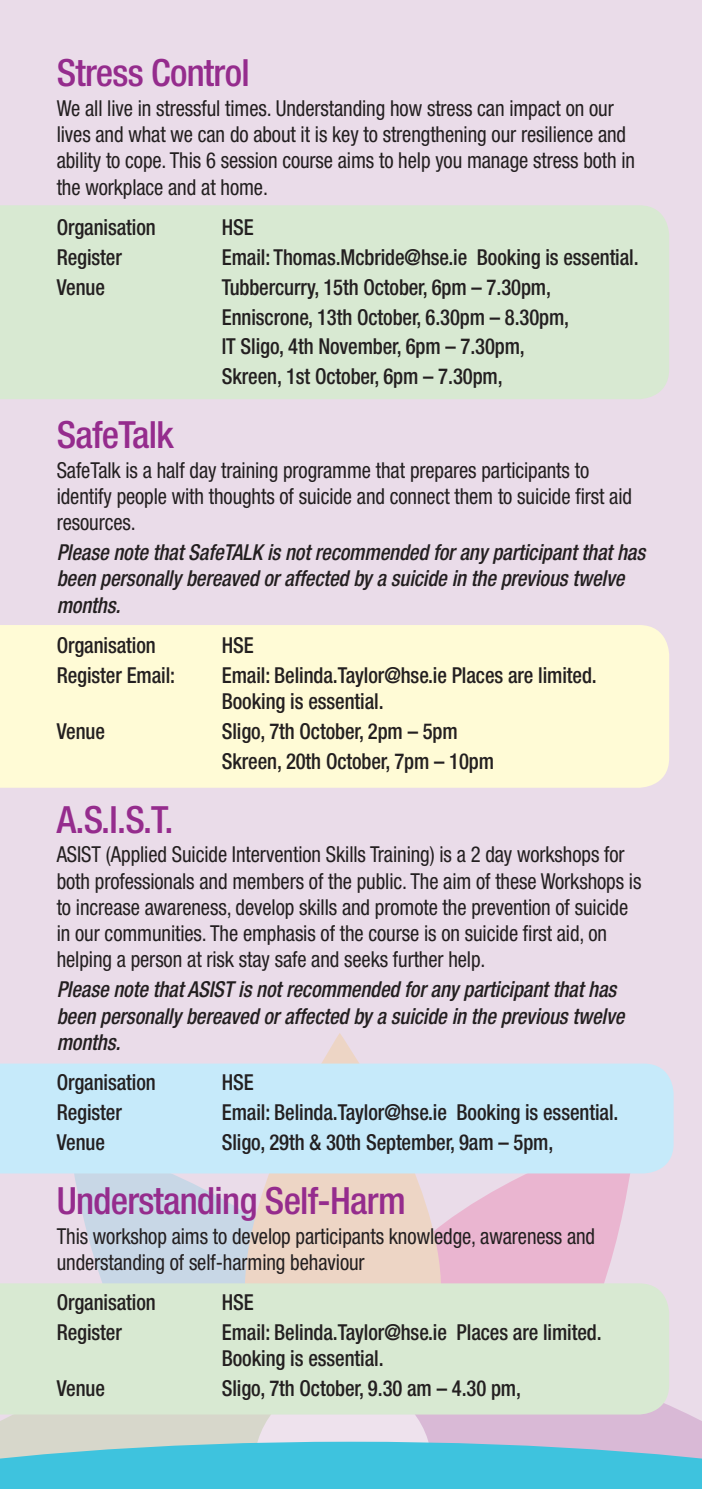
<style>
.page{position:relative;width:702px;height:1489px;background:#fff}
.page>*{position:absolute;margin:0;border:0;box-sizing:border-box;transform-origin:0 0}
.t1{font:500 condensed 37.5px "Helvetica Neue";letter-spacing:-.02em;color:#952c8d}
.t2{font:condensed 22px/26.2px "Helvetica Neue";letter-spacing:-.005em;color:#231f20;scale:.94 1}
.t3{font:500 condensed 22px/29.8px "Helvetica Neue";letter-spacing:-.005em;color:#231f20;scale:.94 1}
.t4{font:italic 500 condensed 22px/26.2px "Helvetica Neue";letter-spacing:-.005em;color:#231f20;scale:.94 1}
</style>
<div class="page">
<div style="left:0;top:0;width:702px;height:1488px;background:#eadce9"></div>
<svg style="left:68px;top:1173px;width:173px;height:110px;fill:#c8d7e6"></svg>
<svg style="left:442px;top:1173px;width:193px;height:110px;fill:#eab5d0"></svg>
<svg style="left:241px;top:1033px;width:201px;height:250px;fill:#edd5c5"></svg>
<svg style="left:0;top:1405px;width:702px;height:83px;background:#85c7da"></svg>
<div style="left:0;top:205px;width:669px;height:194px;background:#d8e9d2"></div>
<div style="left:0;top:1283px;width:669px;height:131px;background:#d8e9d2"></div>
<div style="left:0;top:625px;width:669px;height:162px;background:#fffbd6"></div>
<div style="left:0;top:1063px;width:673px;height:110px;background:#c6eafa"></div>
<h1 class="t1" style="left:57px;top:50px;width:194px">Stress Control</h1>
<p class="t2" style="left:57px;top:95px;width:617px">We all live in stressful times. Understanding how stress can impact on our lives and what we can do about it is key to strengthening our resilience and ability to cope. This 6 session course aims to help you manage stress both in the workplace and at home.</p>
<p class="t3" style="left:57px;top:212px;width:107px">Organisation</p>
<p class="t3" style="left:222px;top:212px;width:36px">HSE</p>
<p class="t3" style="left:57px;top:242px;width:71px">Register</p>
<p class="t3" style="left:222px;top:242px;width:445px">Email: Thomas.Mcbride@hse.ie Booking is essential.</p>
<p class="t3" style="left:57px;top:272px;width:53px">Venue</p>
<p class="t3" style="left:222px;top:272px;width:371px">Tubbercurry, 15th October, 6pm – 7.30pm, Enniscrone, 13th October, 6.30pm – 8.30pm, IT Sligo, 4th November, 6pm – 7.30pm, Skreen, 1st October, 6pm – 7.30pm,</p>
<h1 class="t1" style="left:57px;top:412px;width:118px">SafeTalk</h1>
<p class="t2" style="left:57px;top:457px;width:613px">SafeTalk is a half day training programme that prepares participants to identify people with thoughts of suicide and connect them to suicide first aid resources.</p>
<p class="t4" style="left:57px;top:539px;width:627px">Please note that SafeTALK is not recommended for any participant that has been personally bereaved or affected by a suicide in the previous twelve months.</p>
<p class="t3" style="left:57px;top:630px;width:107px">Organisation</p>
<p class="t3" style="left:222px;top:630px;width:36px">HSE</p>
<p class="t3" style="left:57px;top:660px;width:127px">Register Email:</p>
<p class="t3" style="left:222px;top:661px;width:400px;line-height:26.2px">Email: Belinda.Taylor@hse.ie Places are limited.<br>Booking is essential.</p>
<p class="t3" style="left:57px;top:716px;width:53px">Venue</p>
<p class="t3" style="left:222px;top:716px;width:291px">Sligo, 7th October, 2pm – 5pm<br>Skreen, 20th October, 7pm – 10pm</p>
<h1 class="t1" style="left:57px;top:797px;width:118px">A.S.I.S.T.</h1>
<p class="t2" style="left:57px;top:841px;width:623px">ASIST (Applied Suicide Intervention Skills Training) is a 2 day workshops for both professionals and members of the public. The aim of these Workshops is to increase awareness, develop skills and promote the prevention of suicide in our communities. The emphasis of the course is on suicide first aid, on helping a person at risk stay safe and seeks further help.</p>
<p class="t4" style="left:57px;top:976px;width:605px">Please note that ASIST is not recommended for any participant that has been personally bereaved or affected by a suicide in the previous twelve months.</p>
<p class="t3" style="left:57px;top:1067px;width:107px">Organisation</p>
<p class="t3" style="left:222px;top:1067px;width:36px">HSE</p>
<p class="t3" style="left:57px;top:1096px;width:71px">Register</p>
<p class="t3" style="left:222px;top:1096px;width:423px">Email: Belinda.Taylor@hse.ie Booking is essential.</p>
<p class="t3" style="left:57px;top:1126px;width:53px">Venue</p>
<p class="t3" style="left:222px;top:1126px;width:354px">Sligo, 29th &amp; 30th September, 9am – 5pm,</p>
<h1 class="t1" style="left:57px;top:1177px;width:351px">Understanding Self-Harm</h1>
<p class="t2" style="left:57px;top:1222px;width:574px">This workshop aims to develop participants knowledge, awareness and understanding of self-harming behaviour</p>
<p class="t3" style="left:57px;top:1287px;width:107px">Organisation</p>
<p class="t3" style="left:222px;top:1287px;width:36px">HSE</p>
<p class="t3" style="left:57px;top:1316px;width:71px">Register</p>
<p class="t3" style="left:222px;top:1318px;width:405px;line-height:26.2px">Email: Belinda.Taylor@hse.ie Places are limited.<br>Booking is essential.</p>
<p class="t3" style="left:57px;top:1372px;width:53px">Venue</p>
<p class="t3" style="left:222px;top:1372px;width:320px">Sligo, 7th October, 9.30 am – 4.30 pm,</p>
</div>
